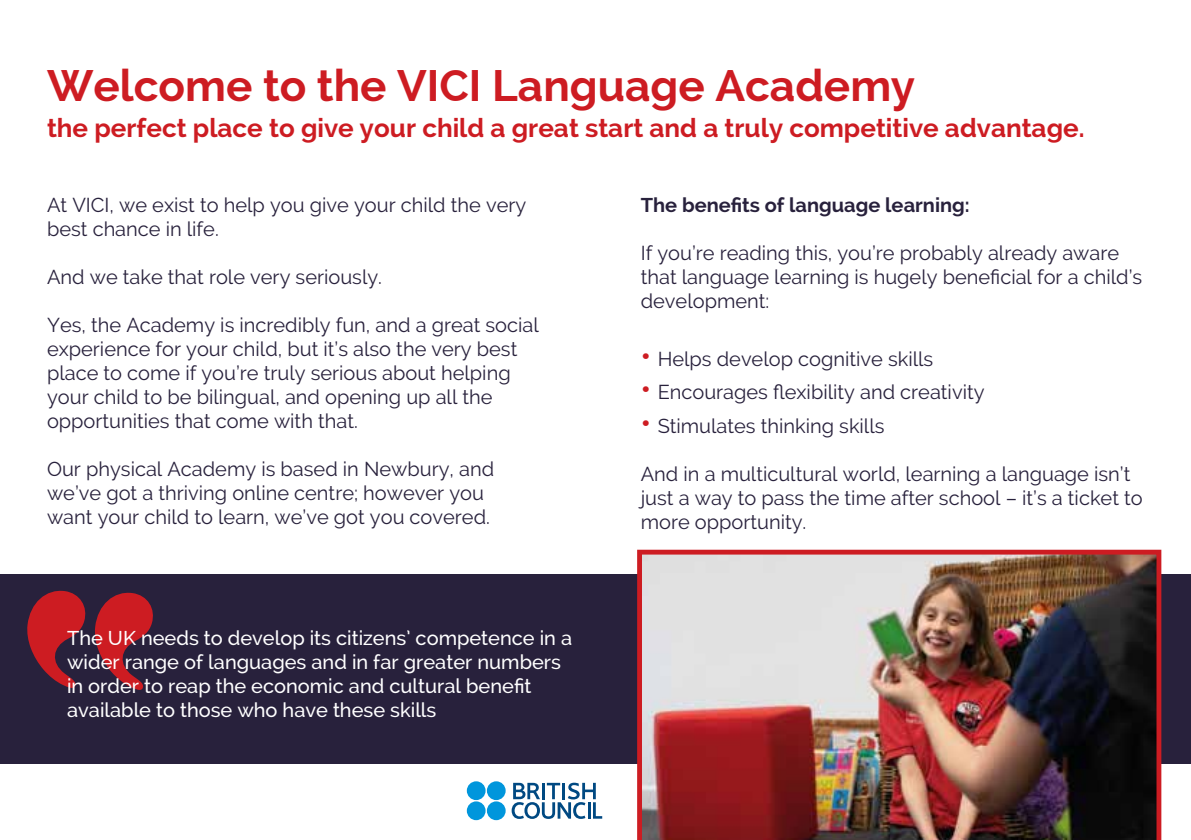
<style>
.page{position:relative;width:1191px;height:840px;background:#fff}
.page>*{position:absolute;margin:0;border:0;box-sizing:border-box;transform-origin:0 0}
.t1{font:700 44px "Raleway";color:#cd1c22}
.t2{font:700 26px "Raleway";color:#cd1c22}
.t3{font:20px/24px "Raleway";color:#28213c}
.t4{font:500 20px/24px "Raleway";color:#fff}
.t5{font:700 20px "Raleway";color:#28213c}
.s1{font-weight:700;font-size:28px;color:#cd1c22}
</style>
<div class="page">
<div style="left:0;top:574px;width:1191px;height:189px;background:#28213c"></div>
<svg style="left:511px;top:782px;width:91px;height:36px"></svg>
<div style="left:467px;top:780px;width:18px;height:19px;background:#0096dc;border-radius:50%"></div>
<div style="left:487px;top:780px;width:18px;height:19px;background:#0096dc;border-radius:50%"></div>
<div style="left:467px;top:801px;width:18px;height:18px;background:#0096dc;border-radius:50%"></div>
<div style="left:487px;top:801px;width:18px;height:18px;background:#0096dc;border-radius:50%"></div>
<svg style="left:27px;top:590px;width:59px;height:98px"></svg>
<svg style="left:95px;top:592px;width:58px;height:98px"></svg>
<img style="left:637px;top:549px;width:524px;height:290px">
<h1 class="t1" style="left:47px;top:60px;width:869px">Welcome to the VICI Language Academy</h1>
<h2 class="t2" style="left:47px;top:113px;width:1039px">the perfect place to give your child a great start and a truly competitive advantage.</h2>
<p class="t3" style="left:47px;top:192px;width:481px">At VICI, we exist to help you give your child the very best chance in life.</p>
<p class="t3" style="left:47px;top:264px;width:336px">And we take that role very seriously.</p>
<p class="t3" style="left:47px;top:312px;width:493px">Yes, the Academy is incredibly fun, and a great social experience for your child, but it’s also the very best place to come if you’re truly serious about helping your child to be bilingual, and opening up all the opportunities that come with that.</p>
<p class="t3" style="left:47px;top:456px;width:448px">Our physical Academy is based in Newbury, and we’ve got a thriving online centre; however you want your child to learn, we’ve got you covered.</p>
<p class="t4" style="left:67px;top:626px;width:506px">The UK needs to develop its citizens’ competence in a wider range of languages and in far greater numbers in order to reap the economic and cultural benefit available to those who have these skills</p>
<p class="t5" style="left:641px;top:193px;width:330px">The benefits of language learning:</p>
<p class="t3" style="left:641px;top:240px;width:503px">If you’re reading this, you’re probably already aware that language learning is hugely beneficial for a child’s development:</p>
<p class="t3" style="left:641px;top:346px;width:294px"><span class="s1">•</span> Helps develop cognitive skills</p>
<p class="t3" style="left:641px;top:380px;width:345px"><span class="s1">•</span> Encourages flexibility and creativity</p>
<p class="t3" style="left:641px;top:413px;width:245px"><span class="s1">•</span> Stimulates thinking skills</p>
<p class="t3" style="left:641px;top:461px;width:503px">And in a multicultural world, learning a language isn’t just a way to pass the time after school – it’s a ticket to more opportunity.</p>
</div>
